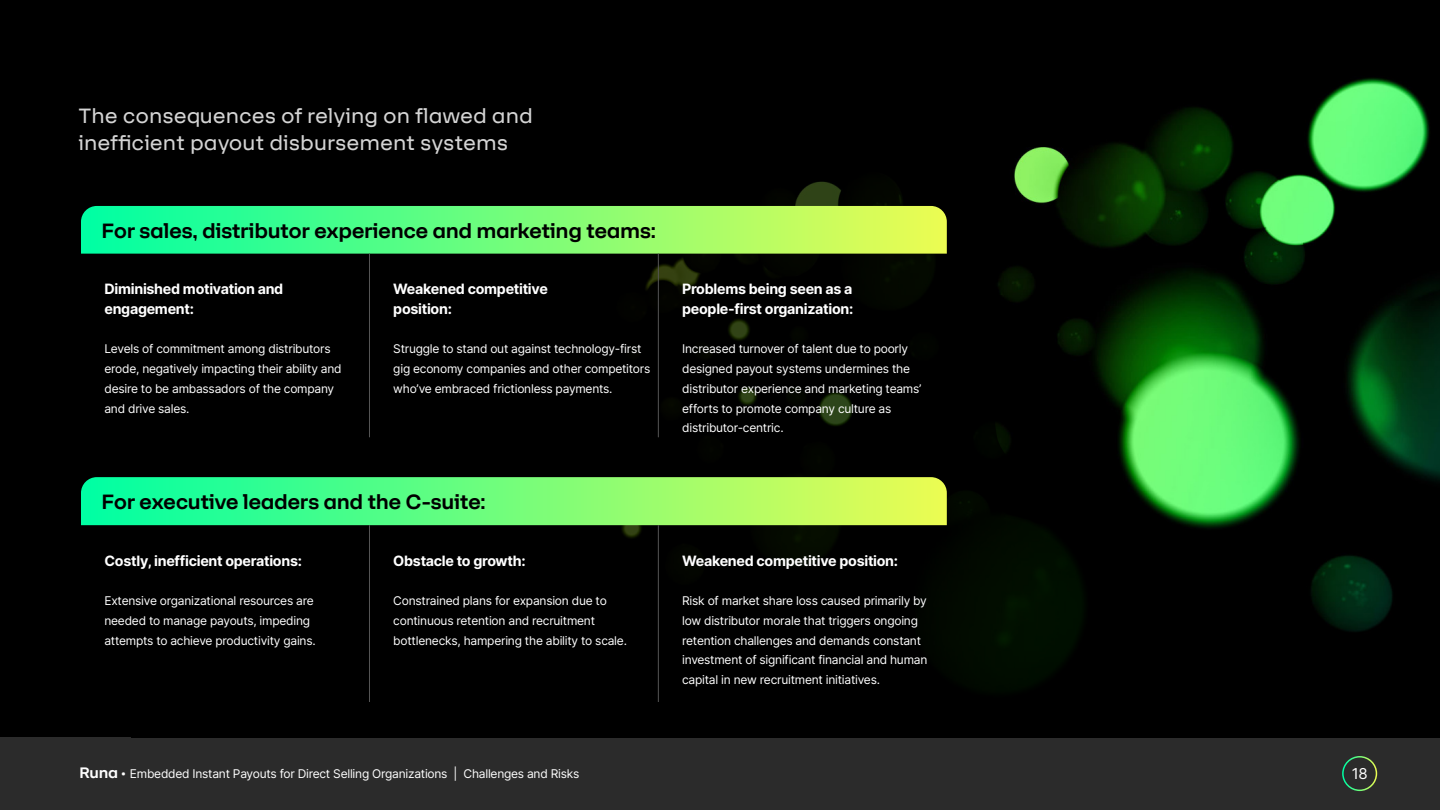
<style>
.page{position:relative;width:1440px;height:810px;background:#000}
.page>*{position:absolute;margin:0;border:0;box-sizing:border-box;transform-origin:0 0}
.t1{font:700 22.5px "F37 Lineca";letter-spacing:-.02em;color:#000}
.t2{font:22.5px/27px "F37 Lineca";color:#d4d4d4}
.t3{font:15px "Inter";color:#fff}
.t4{font:700 14.25px/19.6px "Inter";letter-spacing:-.02em;color:#fff}
.t5{font:12px/19.6px "Inter";letter-spacing:-.02em;color:#fff}
.s1{font-family:"F37 Lineca";font-weight:700;font-size:16.5px}
</style>
<div class="page">
<div style="left:0;top:737px;width:1440px;height:73px;background:#2b2b2b"></div>
<div style="left:1342px;top:756px;width:35px;height:35px;border:2px solid #fff;border-radius:50%"></div>
<img style="left:131px;top:78px;width:1309px;height:554px">
<svg style="left:556px;top:79px;width:586px;height:623px"></svg>
<svg style="left:81px;top:206px;width:866px;height:48px;background:#73fa79"></svg>
<hr style="left:369px;top:254px;width:1px;height:183px;background:#555">
<hr style="left:658px;top:254px;width:1px;height:183px;background:#555">
<svg style="left:81px;top:477px;width:866px;height:48px;background:#74fc7a"></svg>
<hr style="left:369px;top:525px;width:1px;height:177px;background:#555">
<hr style="left:658px;top:525px;width:1px;height:177px;background:#555">
<h1 class="t2" style="left:78px;top:101px;width:456px">The consequences of relying on flawed and inefficient payout disbursement systems</h1>
<h1 class="t1" style="left:101px;top:214px;width:556px">For sales, distributor experience and marketing teams:</h1>
<p class="t4" style="left:104px;top:279px;width:180px">Diminished motivation and engagement:</p>
<p class="t5" style="left:104px;top:339px;width:239px">Levels of commitment among distributors erode, negatively impacting their ability and desire to be ambassadors of the company and drive sales.</p>
<p class="t4" style="left:393px;top:279px;width:156px">Weakened competitive position:</p>
<p class="t5" style="left:393px;top:339px;width:259px">Struggle to stand out against technology-first gig economy companies and other competitors who’ve embraced frictionless payments.</p>
<h1 class="t1" style="left:101px;top:485px;width:386px">For executive leaders and the C-suite:</h1>
<p class="t4" style="left:104px;top:551px;width:199px">Costly, inefficient operations:</p>
<p class="t5" style="left:104px;top:591px;width:213px">Extensive organizational resources are needed to manage payouts, impeding attempts to achieve productivity gains.</p>
<p class="t4" style="left:393px;top:551px;width:134px">Obstacle to growth:</p>
<p class="t5" style="left:393px;top:591px;width:235px">Constrained plans for expansion due to continuous retention and recruitment bottlenecks, hampering the ability to scale.</p>
<p class="t4" style="left:682px;top:279px;width:173px">Problems being seen as a people-first organization:</p>
<p class="t5" style="left:682px;top:339px;width:241px">Increased turnover of talent due to poorly designed payout systems undermines the distributor experience and marketing teams’ efforts to promote company culture as distributor-centric.</p>
<p class="t4" style="left:682px;top:551px;width:217px">Weakened competitive position:</p>
<p class="t5" style="left:682px;top:591px;width:247px">Risk of market share loss caused primarily by low distributor morale that triggers ongoing retention challenges and demands constant investment of significant financial and human capital in new recruitment initiatives.</p>
<p class="t5" style="left:79px;top:764px;width:502px"><span class="s1">Runa •</span> Embedded Instant Payouts for Direct Selling Organizations | Challenges and Risks</p>
<p class="t3" style="left:1352px;top:762px;width:17px">18</p>
</div>
